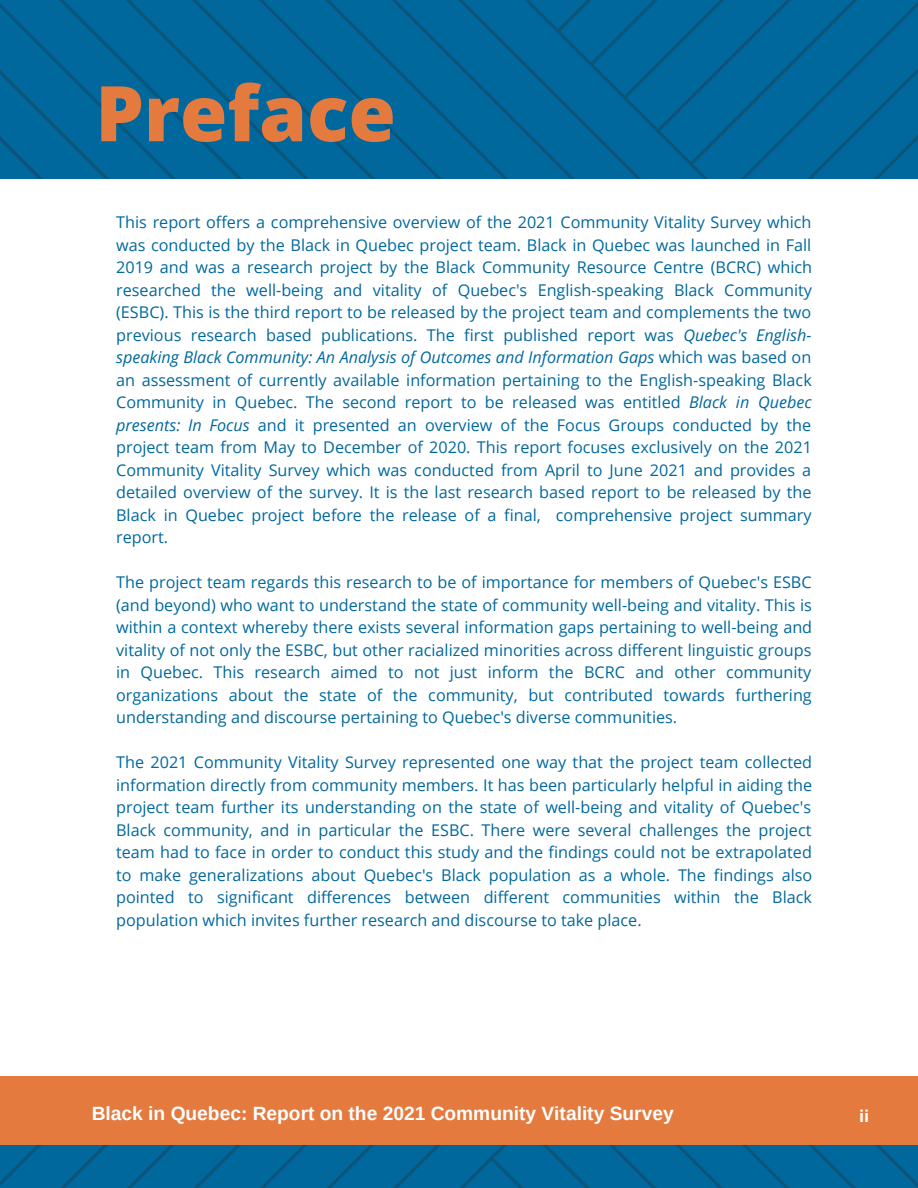
<style>
.page{position:relative;width:918px;height:1188px;background:#fff}
.page>*{position:absolute;margin:0;border:0;box-sizing:border-box;transform-origin:0 0}
.t1{font:800 76.8px "Open Sans";color:#e57a3e}
.t2{font:700 19.2px "Arimo";color:#fff}
.t3{font:700 16.5px "Open Sans";color:#fff}
.t4{font:16.2px/22.5px "Open Sans";color:#00689d;text-align:justify}
.s1{font-style:italic}
</style>
<div class="page">
<img style="left:0;top:0;width:918px;height:1188px">
<div style="left:0;top:1064px;width:918px;height:81px;background:#e57a3e"></div>
<div style="left:0;top:180px;width:918px;height:895px;background:#fff"></div>
<h1 class="t1" style="left:95px;top:59px;width:302px">Preface</h1>
<p class="t4" style="left:116px;top:211px;width:698px">This report offers a comprehensive overview of the 2021 Community Vitality Survey which was conducted by the Black in Quebec project team. Black in Quebec was launched in Fall 2019 and was a research project by the Black Community Resource Centre (BCRC) which researched the well-being and vitality of Quebec's English-speaking Black Community (ESBC). This is the third report to be released by the project team and complements the two previous research based publications. The first published report was <span class="s1">Quebec's English&shy;speaking Black Community: An Analysis of Outcomes and Information Gaps</span> which was based on an assessment of currently available information pertaining to the English-speaking Black Community in Quebec. The second report to be released was entitled <span class="s1">Black in Quebec presents: In Focus</span> and it presented an overview of the Focus Groups conducted by the project team from May to December of 2020. This report focuses exclusively on the 2021<br>Community Vitality Survey which was conducted from April to June 2021 and provides a detailed overview of the survey. It is the last research based report to be released by the Black in Quebec project before the release of a final, comprehensive project summary report.</p>
<p class="t4" style="left:116px;top:571px;width:698px">The project team regards this research to be of importance for members of Quebec's ESBC (and beyond) who want to understand the state of community well-being and vitality. This is within a context whereby there exists several information gaps pertaining to well-being and vitality of not only the ESBC, but other racialized minorities across different linguistic groups in Quebec. This research aimed to not just inform the BCRC and other community organizations about the state of the community, but contributed towards furthering understanding and discourse pertaining to Quebec's diverse communities.</p>
<p class="t4" style="left:116px;top:751px;width:698px">The 2021 Community Vitality Survey represented one way that the project team collected information directly from community members. It has been particularly helpful in aiding the project team further its understanding on the state of well-being and vitality of Quebec's Black community, and in particular the ESBC. There were several challenges the project team had to face in order to conduct this study and the findings could not be extrapolated to make generalizations about Quebec's Black population as a whole. The findings also pointed to significant differences between different communities within the Black population which invites further research and discourse to take place.</p>
<p class="t2" style="left:92px;top:1102px;width:583px">Black in Quebec: Report on the 2021 Community Vitality Survey</p>
<p class="t3" style="left:859px;top:1104px;width:12px">ii</p>
</div>
